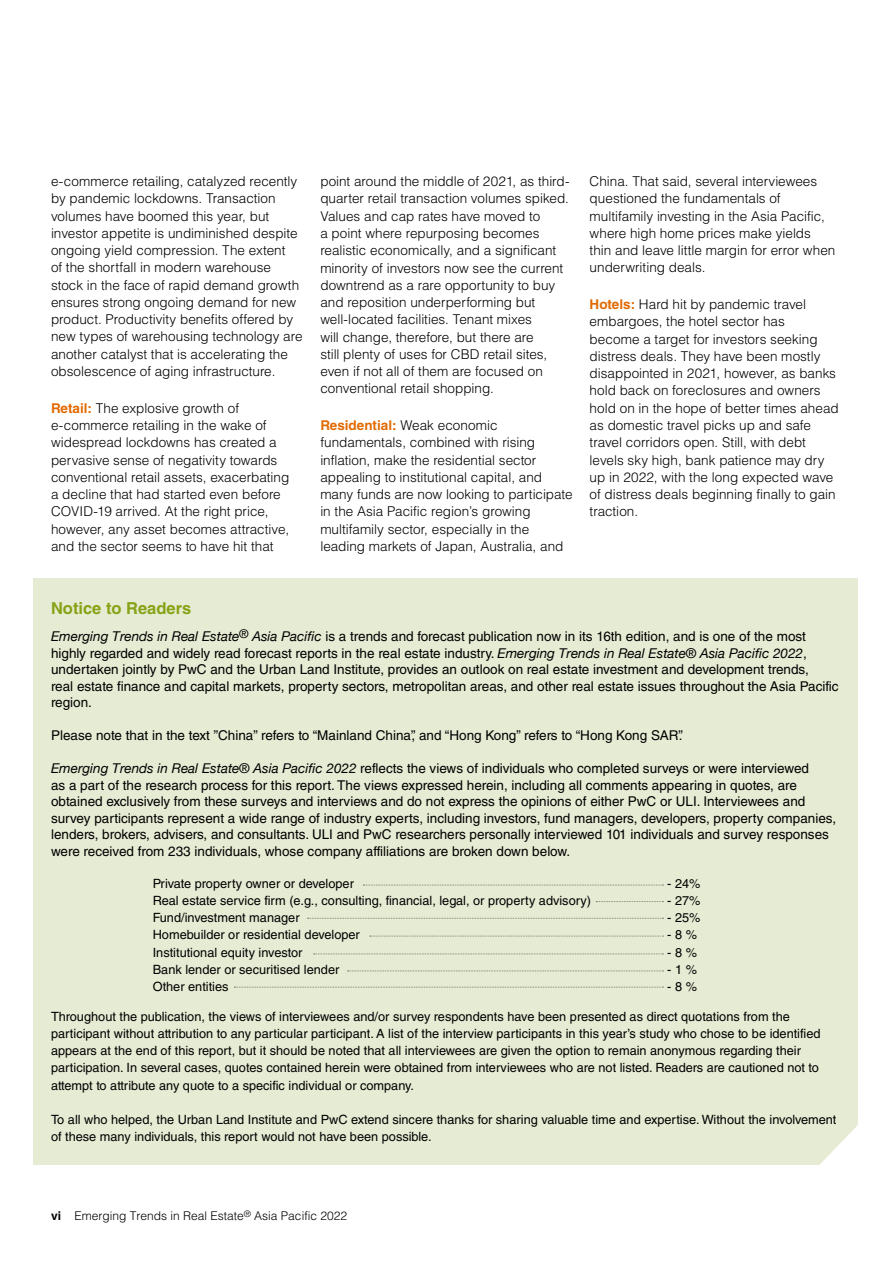
<style>
.page{position:relative;width:893px;height:1263px;background:#fff}
.page>*{position:absolute;margin:0;border:0;box-sizing:border-box;transform-origin:0 0}
.t1{font:700 16.5px "Helvetica LT Std";color:#86a315}
.t2{font:300 13.5px/17.2px "Helvetica LT Std";color:#000}
.t3{font:13.5px/16.5px "Helvetica LT Std";color:#000}
.t4{font:12.75px/17.2px "Helvetica LT Std";color:#000}
.t5{font:300 12px "Helvetica LT Std";color:#000}
.s1{font-weight:700;color:#e16a03}
.s2{font-family:"Helvetica Neue";font-style:italic}
.s3{font-weight:700}
</style>
<div class="page">
<div style="left:33px;top:578px;width:825px;height:587px;background:#e6ebd3"></div>
<svg style="left:820px;top:1125px;width:38px;height:40px"></svg>
<svg style="left:363px;top:885px;width:301px;height:1px"></svg>
<svg style="left:307px;top:918px;width:357px;height:1px"></svg>
<svg style="left:313px;top:953px;width:351px;height:1px"></svg>
<svg style="left:596px;top:901px;width:68px;height:1px"></svg>
<svg style="left:370px;top:936px;width:294px;height:1px"></svg>
<svg style="left:347px;top:970px;width:317px;height:1px"></svg>
<svg style="left:234px;top:987px;width:430px;height:1px"></svg>
<p class="t2" style="left:51px;top:173px;width:253px">e-commerce retailing, catalyzed recently by pandemic lockdowns. Transaction volumes have boomed this year, but investor appetite is undiminished despite ongoing yield compression. The extent<br>of the shortfall in modern warehouse stock in the face of rapid demand growth ensures strong ongoing demand for new product. Productivity benefits offered by new types of warehousing technology are another catalyst that is accelerating the obsolescence of aging infrastructure.</p>
<p class="t2" style="left:51px;top:399px;width:240px"><span class="s1">Retail:</span> The explosive growth of e-commerce retailing in the wake of widespread lockdowns has created a pervasive sense of negativity towards conventional retail assets, exacerbating a decline that had started even before COVID-19 arrived. At the right price, however, any asset becomes attractive, and the sector seems to have hit that</p>
<p class="t2" style="left:320px;top:173px;width:251px">point around the middle of 2021, as third&shy;quarter retail transaction volumes spiked.<br>Values and cap rates have moved to<br>a point where repurposing becomes realistic economically, and a significant minority of investors now see the current downtrend as a rare opportunity to buy and reposition underperforming but well-located facilities. Tenant mixes<br>will change, therefore, but there are<br>still plenty of uses for CBD retail sites, even if not all of them are focused on conventional retail shopping.</p>
<p class="t2" style="left:320px;top:416px;width:254px"><span class="s1">Residential:</span> Weak economic fundamentals, combined with rising inflation, make the residential sector appealing to institutional capital, and many funds are now looking to participate in the Asia Pacific region’s growing multifamily sector, especially in the leading markets of Japan, Australia, and</p>
<p class="t2" style="left:590px;top:173px;width:247px">China. That said, several interviewees questioned the fundamentals of multifamily investing in the Asia Pacific, where high home prices make yields thin and leave little margin for error when underwriting deals.</p>
<p class="t2" style="left:590px;top:296px;width:251px"><span class="s1">Hotels:</span> Hard hit by pandemic travel embargoes, the hotel sector has<br>become a target for investors seeking distress deals. They have been mostly disappointed in 2021, however, as banks hold back on foreclosures and owners hold on in the hope of better times ahead as domestic travel picks up and safe travel corridors open. Still, with debt levels sky high, bank patience may dry up in 2022, with the long expected wave of distress deals beginning finally to gain traction.</p>
<p class="t1" style="left:51px;top:598px;width:142px">Notice to Readers</p>
<p class="t3" style="left:51px;top:628px;width:789px"><span class="s2">Emerging Trends in Real Estate</span><sup>®</sup> <span class="s2">Asia Pacific</span> is a trends and forecast publication now in its 16th edition, and is one of the most highly regarded and widely read forecast reports in the real estate industry. <span class="s2">Emerging Trends in Real Estate</span>® <span class="s2">Asia Pacific 2022</span>, undertaken jointly by PwC and the Urban Land Institute, provides an outlook on real estate investment and development trends,<br>real estate finance and capital markets, property sectors, metropolitan areas, and other real estate issues throughout the Asia Pacific region.</p>
<p class="t3" style="left:51px;top:727px;width:633px">Please note that in the text ”China” refers to “Mainland China”, and “Hong Kong” refers to “Hong Kong SAR”.</p>
<p class="t3" style="left:51px;top:760px;width:787px"><span class="s2">Emerging Trends in Real Estate</span>® <span class="s2">Asia Pacific 2022</span> reflects the views of individuals who completed surveys or were interviewed<br>as a part of the research process for this report. The views expressed herein, including all comments appearing in quotes, are obtained exclusively from these surveys and interviews and do not express the opinions of either PwC or ULI. Interviewees and survey participants represent a wide range of industry experts, including investors, fund managers, developers, property companies, lenders, brokers, advisers, and consultants. ULI and PwC researchers personally interviewed 101 individuals and survey responses were received from 233 individuals, whose company affiliations are broken down below.</p>
<p class="t4" style="left:153px;top:874px;width:203px">Private property owner or developer</p>
<p class="t4" style="left:667px;top:874px;width:35px">- 24%</p>
<p class="t4" style="left:153px;top:892px;width:440px">Real estate service firm (e.g., consulting, financial, legal, or property advisory)</p>
<p class="t4" style="left:667px;top:892px;width:35px">- 27%</p>
<p class="t4" style="left:153px;top:909px;width:148px">Fund/investment manager</p>
<p class="t4" style="left:667px;top:909px;width:35px">- 25%</p>
<p class="t4" style="left:153px;top:926px;width:209px">Homebuilder or residential developer</p>
<p class="t4" style="left:667px;top:926px;width:31px">- 8 %</p>
<p class="t4" style="left:153px;top:943px;width:151px">Institutional equity investor</p>
<p class="t4" style="left:667px;top:943px;width:31px">- 8 %</p>
<p class="t4" style="left:153px;top:961px;width:188px">Bank lender or securitised lender</p>
<p class="t4" style="left:667px;top:961px;width:31px">- 1 %</p>
<p class="t4" style="left:153px;top:978px;width:77px">Other entities</p>
<p class="t4" style="left:667px;top:978px;width:31px">- 8 %</p>
<p class="t4" style="left:51px;top:1007px;width:771px">Throughout the publication, the views of interviewees and/or survey respondents have been presented as direct quotations from the participant without attribution to any particular participant. A list of the interview participants in this year’s study who chose to be identified appears at the end of this report, but it should be noted that all interviewees are given the option to remain anonymous regarding their participation. In several cases, quotes contained herein were obtained from interviewees who are not listed. Readers are cautioned not to attempt to attribute any quote to a specific individual or company.</p>
<p class="t4" style="left:51px;top:1111px;width:787px">To all who helped, the Urban Land Institute and PwC extend sincere thanks for sharing valuable time and expertise. Without the involvement of these many individuals, this report would not have been possible.</p>
<p class="t5" style="left:51px;top:1209px;width:297px"><span class="s3">vi</span> Emerging Trends in Real Estate<sup>®</sup> Asia Pacific 2022</p>
</div>
